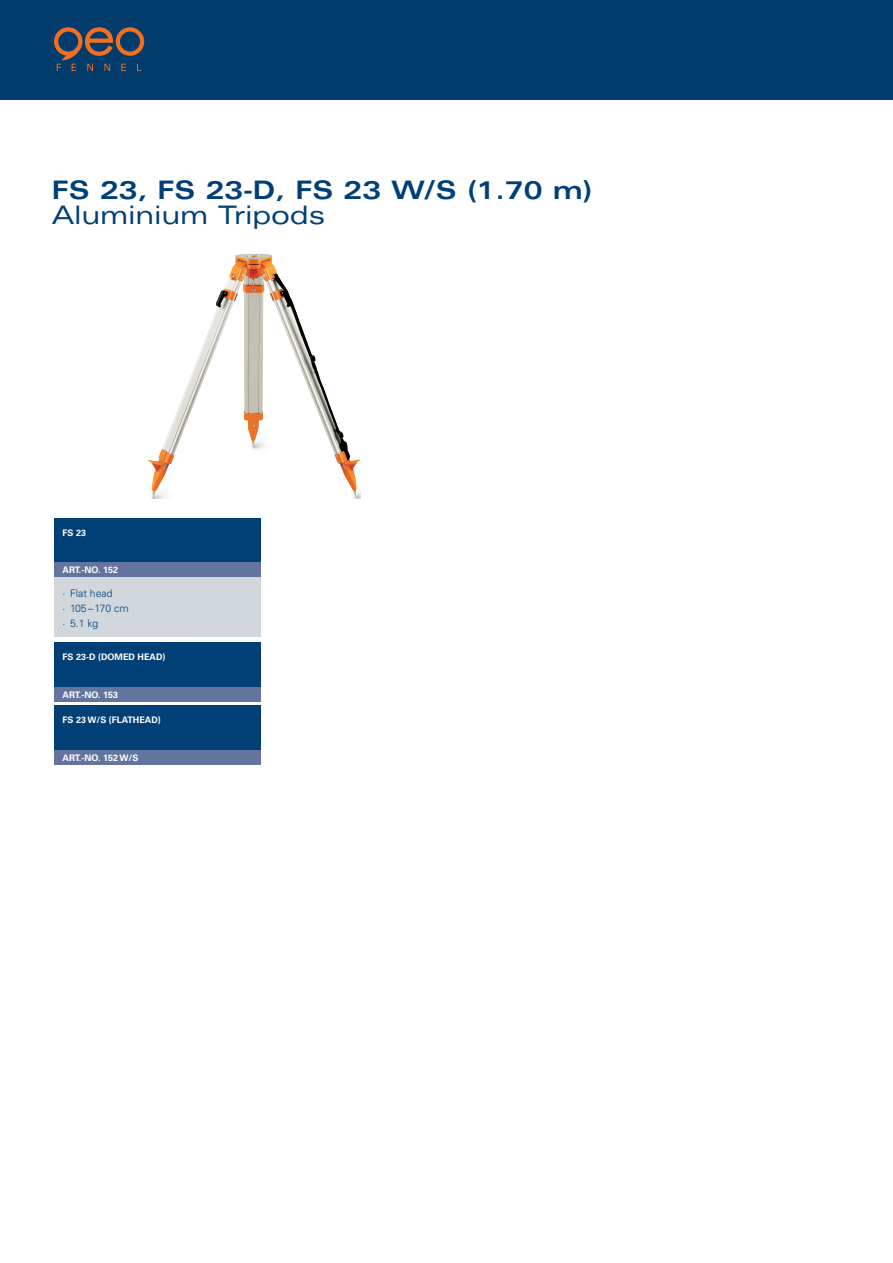
<style>
.page{position:relative;width:893px;height:1263px;background:#fff}
.page>*{position:absolute;margin:0;border:0;box-sizing:border-box;transform-origin:0 0}
.PRODUKT_2_Titel{font:700 expanded 25.5px "Univers LT Std";color:#014077}
.PRODUKT_2_Titel-2{font:expanded 25.5px "Univers LT Std";letter-spacing:-.01em;color:#014077}
.Text_in_seitlichen_K{font:300 10.5px "Univers LT Std";color:#014077}
.KASTEN_Head_blau{font:700 9px "Univers LT Std";color:#fff}
</style>
<div class="page">
<div style="left:0;top:0;width:893px;height:100px;background:#013c6c"></div>
<svg style="left:54px;top:27px;width:90px;height:44px"></svg>
<img style="left:148px;top:254px;width:213px;height:244px">
<div style="left:54px;top:518px;width:207px;height:44px;background:#014077"></div>
<div style="left:54px;top:562px;width:207px;height:15px;background:#63749e"></div>
<div style="left:54px;top:577px;width:207px;height:60px;background:#d1d7dc"></div>
<div style="left:54px;top:642px;width:207px;height:45px;background:#014077"></div>
<div style="left:54px;top:687px;width:207px;height:15px;background:#63749e"></div>
<div style="left:54px;top:705px;width:207px;height:45px;background:#014077"></div>
<div style="left:54px;top:750px;width:207px;height:15px;background:#63749e"></div>
<p class="PRODUKT_2_Titel" style="left:52px;top:175px;width:542px">FS 23, FS 23-D, FS 23 W/S (1.70 m)</p>
<p class="PRODUKT_2_Titel-2" style="left:52px;top:200px;width:275px">Aluminium Tripods</p>
<p class="KASTEN_Head_blau" style="left:63px;top:527px;width:25px">FS 23</p>
<p class="KASTEN_Head_blau" style="left:63px;top:565px;width:57px">ART.-NO. 152</p>
<p class="Text_in_seitlichen_K" style="left:63px;top:587px;width:52px">· Flat head</p>
<p class="Text_in_seitlichen_K" style="left:63px;top:602px;width:68px">· 105 –170 cm</p>
<p class="Text_in_seitlichen_K" style="left:63px;top:616px;width:37px">· 5.1 kg</p>
<p class="KASTEN_Head_blau" style="left:63px;top:652px;width:104px">FS 23-D (DOMED HEAD)</p>
<p class="KASTEN_Head_blau" style="left:63px;top:689px;width:57px">ART.-NO. 153</p>
<p class="KASTEN_Head_blau" style="left:63px;top:715px;width:100px">FS 23 W/S (FLATHEAD)</p>
<p class="KASTEN_Head_blau" style="left:63px;top:752px;width:77px">ART.-NO. 152 W/S</p>
</div>
